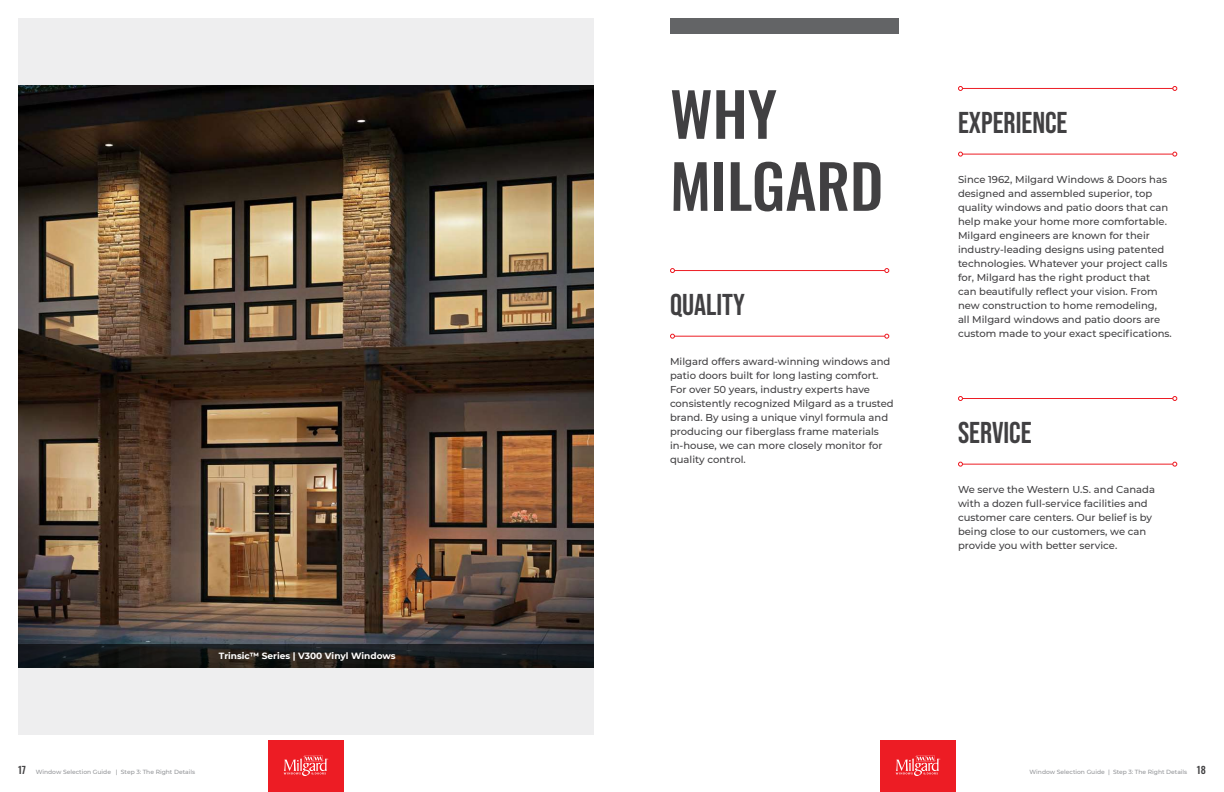
<style>
.page{position:relative;width:1224px;height:792px;background:#fff}
.page>*{position:absolute;margin:0;border:0;box-sizing:border-box;transform-origin:0 0}
.t1{font:60px/72px "Oswald";color:#414042}
.t2{font:30px "Bebas Neue";color:#414042}
.t3{font:500 10px/14px "Montserrat";color:#414042}
.t4{font:700 9px "Montserrat";color:#fff}
.t5{font:500 6px "Montserrat";color:#939598}
.s1{font-family:"Oswald";font-weight:400;font-size:10px;color:#414042}
</style>
<div class="page">
<div style="left:18px;top:18px;width:576px;height:716px;background:#eeeeef"></div>
<div style="left:268px;top:741px;width:76px;height:51px;background:#ed1c24"></div>
<svg style="left:284px;top:756px;width:44px;height:20px"></svg>
<div style="left:880px;top:741px;width:76px;height:51px;background:#ed1c24"></div>
<svg style="left:896px;top:756px;width:44px;height:20px"></svg>
<hr style="left:674px;top:270px;width:211px;height:1px;background:#ed1c24">
<svg style="left:670px;top:268px;width:5px;height:5px"></svg>
<svg style="left:884px;top:268px;width:5px;height:5px"></svg>
<hr style="left:674px;top:336px;width:211px;height:1px;background:#ed1c24">
<svg style="left:670px;top:334px;width:5px;height:5px"></svg>
<svg style="left:884px;top:334px;width:5px;height:5px"></svg>
<div style="left:670px;top:18px;width:229px;height:15px;background:#636466"></div>
<img style="left:18px;top:86px;width:576px;height:558px">
<hr style="left:962px;top:88px;width:211px;height:1px;background:#ed1c24">
<svg style="left:958px;top:86px;width:5px;height:5px"></svg>
<svg style="left:1172px;top:86px;width:5px;height:5px"></svg>
<hr style="left:962px;top:154px;width:211px;height:1px;background:#ed1c24">
<svg style="left:958px;top:152px;width:5px;height:5px"></svg>
<svg style="left:1172px;top:152px;width:5px;height:5px"></svg>
<hr style="left:962px;top:398px;width:211px;height:1px;background:#ed1c24">
<svg style="left:958px;top:396px;width:5px;height:5px"></svg>
<svg style="left:1172px;top:396px;width:5px;height:5px"></svg>
<hr style="left:962px;top:464px;width:211px;height:1px;background:#ed1c24">
<svg style="left:958px;top:462px;width:5px;height:5px"></svg>
<svg style="left:1172px;top:462px;width:5px;height:5px"></svg>
<svg style="left:18px;top:644px;width:576px;height:23px;background:#1a1b1b"></svg>
<p class="t4" style="left:219px;top:650px;width:178px">Trinsic™ Series | V300 Vinyl Windows</p>
<p class="t5" style="left:18px;top:767px;width:179px"><span class="s1">17</span> Window Selection Guide | Step 3: The Right Details</p>
<h1 class="t1" style="left:670px;top:73px;width:215px">WHY<br>MILGARD</h1>
<h2 class="t2" style="left:670px;top:288px;width:76px">QUALITY</h2>
<p class="t3" style="left:670px;top:355px;width:225px">Milgard offers award-winning windows and patio doors built for long lasting comfort.<br>For over 50 years, industry experts have consistently recognized Milgard as a trusted brand. By using a unique vinyl formula and producing our fiberglass frame materials in-house, we can more closely monitor for quality control.</p>
<h2 class="t2" style="left:958px;top:106px;width:111px">EXPERIENCE</h2>
<p class="t3" style="left:958px;top:172px;width:215px">Since 1962, Milgard Windows &amp; Doors has designed and assembled superior, top quality windows and patio doors that can help make your home more comfortable.<br>Milgard engineers are known for their industry-leading designs using patented technologies. Whatever your project calls for, Milgard has the right product that<br>can beautifully reflect your vision. From new construction to home remodeling,<br>all Milgard windows and patio doors are custom made to your exact specifications.</p>
<h2 class="t2" style="left:958px;top:416px;width:75px">SERVICE</h2>
<p class="t3" style="left:958px;top:482px;width:199px">We serve the Western U.S. and Canada with a dozen full-service facilities and customer care centers. Our belief is by being close to our customers, we can provide you with better service.</p>
<p class="t5" style="left:1030px;top:767px;width:178px">Window Selection Guide | Step 3: The Right Details <span class="s1">18</span></p>
</div>
